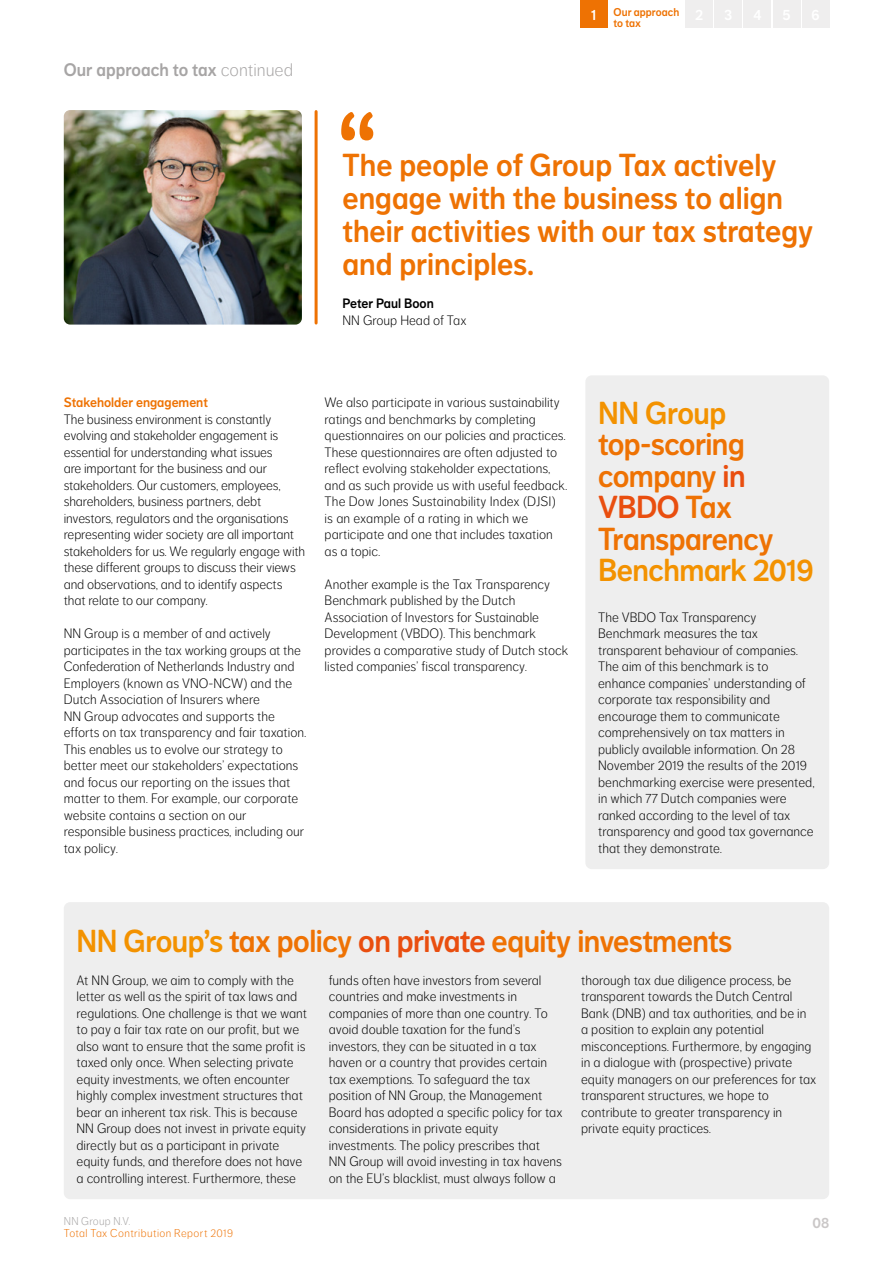
<style>
.page{position:relative;width:893px;height:1263px;background:#fff}
.page>*{position:absolute;margin:0;border:0;box-sizing:border-box;transform-origin:0 0}
.t1{font:96px "NN Dagny Display";color:#ee7203}
.t2{font:31.5px/31.5px "NN Dagny Display";letter-spacing:-.005em;color:#ee7203}
.t3{font:31.5px "NN Dagny Display";letter-spacing:-.015em;color:#f39200}
.t4{font:18px "NN Dagny Display";color:#a7a5a5}
.t5{font:15px "NN Dagny Display";color:#cac7c7}
.t6{font:15px "NN Dagny Display";color:#fff}
.t7{font:300 13.5px/16.5px "NN Dagny Text";color:#000}
.t8{font:13.5px "NN Dagny Display";color:#ee7203}
.t9{font:13.5px "NN Dagny Display";color:#000}
.t10{font:300 11.25px "NN Dagny Text";letter-spacing:.035em;color:#ee7203}
.t11{font:11.25px/10.9px "NN Dagny Display";letter-spacing:.005em;color:#ee7203}
.t12{font:300 11.25px "NN Dagny Text";letter-spacing:.02em;color:#a7a5a5}
.s1{font-family:"NN Dagny Text";font-weight:300}
.s2{color:#e94e0f}
.s3{color:#f39200}
</style>
<div class="page">
<div style="left:580px;top:0;width:27px;height:27px;background:#ee7203"></div>
<div style="left:686px;top:0;width:27px;height:27px;background:#efeeee"></div>
<div style="left:715px;top:0;width:27px;height:27px;background:#efeeee"></div>
<div style="left:744px;top:0;width:27px;height:27px;background:#efeeee"></div>
<div style="left:773px;top:0;width:27px;height:27px;background:#efeeee"></div>
<div style="left:802px;top:0;width:27px;height:27px;background:#efeeee"></div>
<div style="left:585px;top:375px;width:244px;height:494px;background:#eee;border-radius:6px"></div>
<img style="left:64px;top:110px;width:238px;height:215px">
<hr style="left:315px;top:112px;width:3px;height:211px;background:#ee7203">
<div style="left:64px;top:902px;width:765px;height:297px;background:#eee;border-radius:6px"></div>
<h3 class="t4" style="left:64px;top:60px;width:231px">Our approach to tax <span class="s1">continued</span></h3>
<h1 class="t1" style="left:337px;top:91px;width:42px">“</h1>
<p class="t6" style="left:591px;top:6px;width:7px">1</p>
<p class="t11" style="left:614px;top:7px;width:67px">Our approach to tax</p>
<h2 class="t2" style="left:342px;top:149px;width:472px;line-height:33px">The people of Group Tax actively engage with the business to align their activities with our tax strategy and principles.</h2>
<p class="t9" style="left:342px;top:295px;width:93px">Peter Paul Boon</p>
<p class="t7" style="left:342px;top:312px;width:125px">NN Group Head of Tax</p>
<p class="t8" style="left:64px;top:394px;width:146px">Stakeholder engagement</p>
<p class="t7" style="left:64px;top:411px;width:243px">The business environment is constantly evolving and stakeholder engagement is essential for understanding what issues<br>are important for the business and our stakeholders. Our customers, employees, shareholders, business partners, debt investors, regulators and the organisations representing wider society are all important stakeholders for us. We regularly engage with these different groups to discuss their views and observations, and to identify aspects that relate to our company.</p>
<p class="t7" style="left:64px;top:625px;width:243px">NN Group is a member of and actively participates in the tax working groups at the Confederation of Netherlands Industry and Employers (known as VNO-NCW) and the Dutch Association of Insurers where<br>NN Group advocates and supports the efforts on tax transparency and fair taxation.<br>This enables us to evolve our strategy to better meet our stakeholders’ expectations and focus our reporting on the issues that matter to them. For example, our corporate website contains a section on our responsible business practices, including our tax policy.</p>
<p class="t7" style="left:325px;top:394px;width:243px">We also participate in various sustainability ratings and benchmarks by completing questionnaires on our policies and practices.<br>These questionnaires are often adjusted to reflect evolving stakeholder expectations, and as such provide us with useful feedback.<br>The Dow Jones Sustainability Index (DJSI) is an example of a rating in which we participate and one that includes taxation as a topic.</p>
<p class="t7" style="left:325px;top:576px;width:245px">Another example is the Tax Transparency Benchmark published by the Dutch Association of Investors for Sustainable Development (VBDO). This benchmark provides a comparative study of Dutch stock listed companies’ fiscal transparency.</p>
<h2 class="t3" style="left:598px;top:394px;width:130px">NN Group</h2>
<h2 class="t2" style="left:598px;top:429px;width:177px">top-scoring company <span class="s2">in<br>VBDO</span> Tax<br>Transparency</h2>
<h2 class="t3" style="left:598px;top:552px;width:217px">Benchmark 2019</h2>
<p class="t7" style="left:598px;top:609px;width:218px">The VBDO Tax Transparency Benchmark measures the tax transparent behaviour of companies.<br>The aim of this benchmark is to enhance companies’ understanding of corporate tax responsibility and encourage them to communicate comprehensively on tax matters in publicly available information. On 28<br>November 2019 the results of the 2019 benchmarking exercise were presented, in which 77 Dutch companies were ranked according to the level of tax transparency and good tax governance that they demonstrate.</p>
<h2 class="t2" style="left:77px;top:925px;width:657px"><span class="s3">NN Group’s</span> tax policy <span class="s2">on private</span> equity investments</h2>
<p class="t7" style="left:77px;top:972px;width:232px">At NN Group, we aim to comply with the letter as well as the spirit of tax laws and regulations. One challenge is that we want to pay a fair tax rate on our profit, but we also want to ensure that the same profit is taxed only once. When selecting private equity investments, we often encounter highly complex investment structures that bear an inherent tax risk. This is because NN Group does not invest in private equity directly but as a participant in private equity funds, and therefore does not have a controlling interest. Furthermore, these</p>
<p class="t7" style="left:329px;top:972px;width:235px">funds often have investors from several countries and make investments in companies of more than one country. To avoid double taxation for the fund’s investors, they can be situated in a tax haven or a country that provides certain tax exemptions. To safeguard the tax position of NN Group, the Management Board has adopted a specific policy for tax considerations in private equity investments. The policy prescribes that<br>NN Group will avoid investing in tax havens on the EU’s blacklist, must always follow a</p>
<p class="t7" style="left:581px;top:972px;width:237px">thorough tax due diligence process, be transparent towards the Dutch Central Bank (DNB) and tax authorities, and be in a position to explain any potential misconceptions. Furthermore, by engaging in a dialogue with (prospective) private equity managers on our preferences for tax transparent structures, we hope to contribute to greater transparency in private equity practices.</p>
<p class="t12" style="left:64px;top:1215px;width:68px">NN Group N.V.</p>
<p class="t5" style="left:812px;top:1214px;width:18px">08</p>
<p class="t10" style="left:64px;top:1227px;width:171px">Total Tax Contribution Report 2019</p>
</div>
